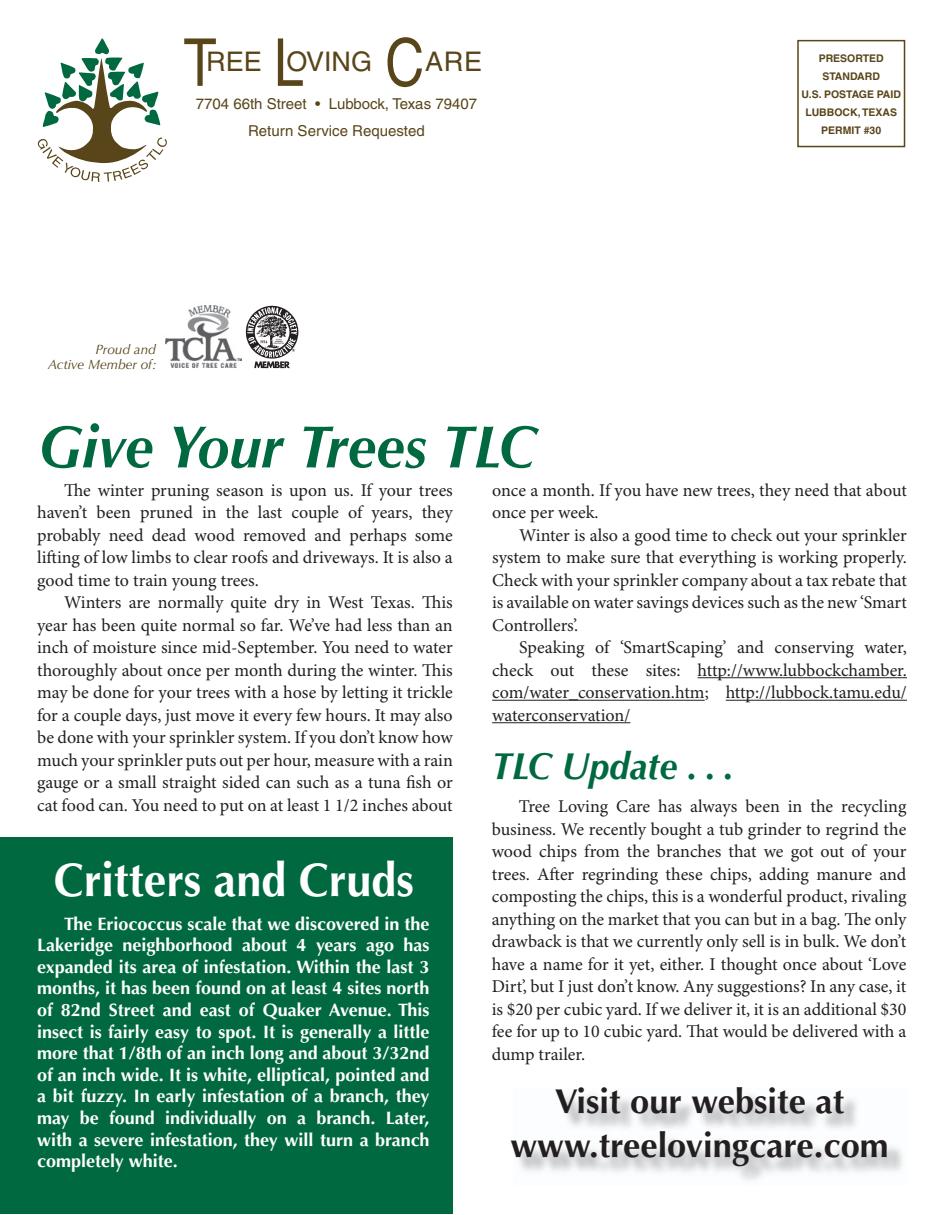
<style>
.page{position:relative;width:945px;height:1215px;background:#fff}
.page>*{position:absolute;margin:0;border:0;box-sizing:border-box;transform-origin:0 0}
.t1{font:condensed 66px "Helvetica";color:#59451a}
.t2{font:italic 700 59.85px "Optima";color:#00693f;scale:.95 1}
.t3{font:700 47.25px "Optima";color:#fff;scale:.95 1}
.t4{font:italic 700 37.8px "Optima";color:#00693f;scale:.95 1}
.t5{font:700 34.5px/43.5px "Optima";color:#231f20;text-align:center}
.t6{font:27px "Helvetica";color:#59451a}
.t7{font:18px/22.5px "Minion Pro";letter-spacing:-.005em;color:#231f20;text-align:justify}
.t8{font:700 18px/21.6px "Optima";color:#fff;text-align:justify}
.t9{font:15px/27px "Helvetica";color:#59451a;text-align:center}
.t10{font:italic 13.5px/15px "Optima";color:#59451a;text-align:right}
.t11{font:700 10.5px/18px "Helvetica";color:#59451a;text-align:center}
</style>
<div class="page">
<div style="left:0;top:837px;width:453px;height:377px;background:#00693f"></div>
<div style="left:797px;top:40px;width:108px;height:107px;border:2px solid #59451a"></div>
<img style="left:245px;top:305px;width:54px;height:64px">
<img style="left:165px;top:305px;width:77px;height:63px">
<svg style="left:38px;top:38px;width:129px;height:144px"></svg>
<hr style="left:698px;top:677px;width:209px;height:1px;background:#231f20">
<hr style="left:492px;top:700px;width:213px;height:1px;background:#231f20">
<hr style="left:726px;top:700px;width:181px;height:1px;background:#231f20">
<hr style="left:492px;top:722px;width:138px;height:1px;background:#231f20">
<h1 class="t1" style="left:184px;top:24px;width:35px">T</h1>
<h3 class="t6" style="left:206px;top:46px;width:57px">REE</h3>
<h1 class="t1" style="left:274px;top:24px;width:32px">L</h1>
<h3 class="t6" style="left:286px;top:46px;width:87px">OVING</h3>
<h1 class="t1" style="left:385px;top:24px;width:41px">C</h1>
<h3 class="t6" style="left:425px;top:46px;width:59px">ARE</h3>
<p class="t9" style="left:196px;top:90px;width:283px">7704 66th Street • Lubbock, Texas 79407<br>Return Service Requested</p>
<p class="t10" style="left:48px;top:342px;width:110px">Proud and<br>Active Member of:</p>
<h2 class="t2" style="left:39px;top:412px;width:525px">Give Your Trees TLC</h2>
<p class="t11" style="left:802px;top:49px;width:101px">PRESORTED<br>STANDARD<br>U.S. POSTAGE PAID<br>LUBBOCK, TEXAS<br>PERMIT #30</p>
<p class="t7" style="left:37px;top:480px;width:417px;text-indent:27px">The winter pruning season is upon us. If your trees haven’t been pruned in the last couple of years, they probably need dead wood removed and perhaps some lifting of low limbs to clear roofs and driveways. It is also a good time to train young trees.</p>
<p class="t7" style="left:37px;top:592px;width:417px;text-indent:27px">Winters are normally quite dry in West Texas. This year has been quite normal so far. We’ve had less than an inch of moisture since mid-September. You need to water thoroughly about once per month during the winter. This may be done for your trees with a hose by letting it trickle for a couple days, just move it every few hours. It may also be done with your sprinkler system. If you don’t know how much your sprinkler puts out per hour, measure with a rain gauge or a small straight sided can such as a tuna fish or cat food can. You need to put on at least 1 1/2 inches about</p>
<h3 class="t3" style="left:54px;top:853px;width:381px">Critters and Cruds</h3>
<p class="t8" style="left:37px;top:913px;width:394px;text-indent:27px">The Eriococcus scale that we discovered in the Lakeridge neighborhood about 4 years ago has expanded its area of infestation. Within the last 3 months, it has been found on at least 4 sites north of 82nd Street and east of Quaker Avenue. This insect is fairly easy to spot. It is generally a little more that 1/8th of an inch long and about 3/32nd of an inch wide. It is white, elliptical, pointed and a bit fuzzy. In early infestation of a branch, they may be found individually on a branch. Later, with a severe infestation, they will turn a branch completely white.</p>
<p class="t7" style="left:492px;top:480px;width:416px">once a month. If you have new trees, they need that about once per week.</p>
<p class="t7" style="left:492px;top:525px;width:416px;text-indent:27px">Winter is also a good time to check out your sprinkler system to make sure that everything is working properly.<br>Check with your sprinkler company about a tax rebate that is available on water savings devices such as the new ‘Smart Controllers’.</p>
<p class="t7" style="left:492px;top:637px;width:416px;text-indent:27px">Speaking of ‘SmartScaping’ and conserving water, check out these sites: http://www.lubbockchamber. com/water_conservation.htm; http://lubbock.tamu.edu/ waterconservation/</p>
<h3 class="t4" style="left:492px;top:743px;width:256px">TLC Update . . .</h3>
<p class="t7" style="left:492px;top:796px;width:416px;text-indent:27px">Tree Loving Care has always been in the recycling business. We recently bought a tub grinder to regrind the wood chips from the branches that we got out of your trees. After regrinding these chips, adding manure and composting the chips, this is a wonderful product, rivaling anything on the market that you can but in a bag. The only drawback is that we currently only sell is in bulk. We don’t have a name for it yet, either. I thought once about ‘Love Dirt’, but I just don’t know. Any suggestions? In any case, it is $20 per cubic yard. If we deliver it, it is an additional $30 fee for up to 10 cubic yard. That would be delivered with a dump trailer.</p>
<h3 class="t5" style="left:510px;top:1080px;width:380px">Visit our website at www.treelovingcare.com</h3>
</div>
